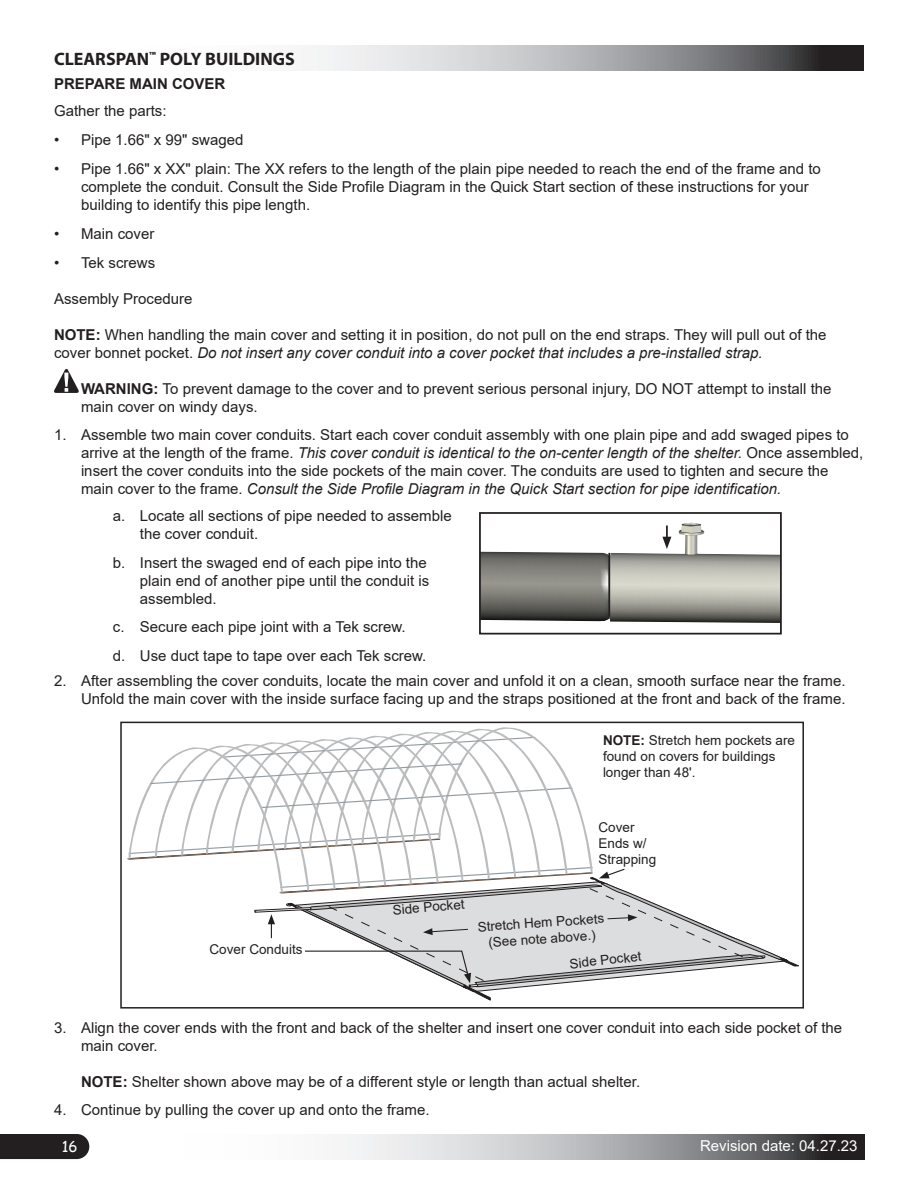
<style>
.page{position:relative;width:918px;height:1188px;background:#fff}
.page>*{position:absolute;margin:0;border:0;box-sizing:border-box;transform-origin:0 0}
.t1{font:700 18px "Myriad Pro";color:#231f20}
.Body_Text{font:15px/18px "Arial";color:#231f20}
.Warnings_Cautions{font:15px/18px "Arial";color:#231f20}
.t2{font:15px "Arial";color:#fff}
.Headline{font:700 15px "Arial";color:#231f20}
.t3{font:15px "Comic Sans MS";color:#fff}
.Callouts{font:13.5px/16.2px "Arial";color:#231f20}
.s1{font-weight:700}
.s2{font-style:italic}
</style>
<div class="page">
<svg style="left:312px;top:45px;width:552px;height:25px;background:#a2a2a4"></svg>
<div style="left:0;top:1134px;width:89px;height:25px;background:#231f20"></div>
<svg style="left:341px;top:1134px;width:524px;height:25px;background:#a1a2a4"></svg>
<svg style="left:54px;top:369px;width:25px;height:24px"></svg>
<img style="left:482px;top:523px;width:297px;height:100px">
<div style="left:479px;top:512px;width:303px;height:123px;border:2px solid #231f20"></div>
<hr style="left:608px;top:553px;width:2px;height:64px;background:#231f20">
<svg style="left:662px;top:526px;width:9px;height:23px"></svg>
<div style="left:120px;top:722px;width:684px;height:287px;border:2px solid #231f20"></div>
<svg style="left:127px;top:727px;width:672px;height:273px"></svg>
<p class="t1" style="left:54px;top:47px;width:242px">CLEARSPAN<sup>™</sup> POLY BUILDINGS</p>
<p class="Headline" style="left:54px;top:74px;width:173px">PREPARE MAIN COVER</p>
<p class="Body_Text" style="left:54px;top:102px;width:114px">Gather the parts:</p>
<p class="Body_Text" style="left:54px;top:131px;width:191px">• Pipe 1.66" x 99" swaged</p>
<p class="Body_Text" style="left:81px;top:160px;width:742px;text-indent:-27px">• Pipe 1.66" x XX" plain: The XX refers to the length of the plain pipe needed to reach the end of the frame and to complete the conduit. Consult the Side Profile Diagram in the Quick Start section of these instructions for your building to identify this pipe length.</p>
<p class="Body_Text" style="left:54px;top:225px;width:102px">• Main cover</p>
<p class="Body_Text" style="left:54px;top:253px;width:103px">• Tek screws</p>
<p class="Body_Text" style="left:54px;top:289px;width:140px">Assembly Procedure</p>
<p class="Body_Text" style="left:54px;top:325px;width:774px"><span class="s1">NOTE:</span> When handling the main cover and setting it in position, do not pull on the end straps. They will pull out of the cover bonnet pocket. <span class="s2">Do not insert any cover conduit into a cover pocket that includes a pre-installed strap.</span></p>
<p class="Warnings_Cautions" style="left:81px;top:379px;width:752px"><span class="s1">WARNING:</span> To prevent damage to the cover and to prevent serious personal injury, DO NOT attempt to install the main cover on windy days.</p>
<p class="Body_Text" style="left:81px;top:426px;width:784px;text-indent:-27px">1. Assemble two main cover conduits. Start each cover conduit assembly with one plain pipe and add swaged pipes to arrive at the length of the frame. <span class="s2">This cover conduit is identical to the on-center length of the shelter.</span> Once assembled, insert the cover conduits into the side pockets of the main cover. The conduits are used to tighten and secure the main cover to the frame. <span class="s2">Consult the Side Profile Diagram in the Quick Start section for pipe identification.</span></p>
<p class="Body_Text" style="left:140px;top:506px;width:313px;text-indent:-27px">a. Locate all sections of pipe needed to assemble the cover conduit.</p>
<p class="Body_Text" style="left:140px;top:553px;width:291px;text-indent:-27px">b. Insert the swaged end of each pipe into the plain end of another pipe until the conduit is assembled.</p>
<p class="Body_Text" style="left:113px;top:618px;width:294px">c. Secure each pipe joint with a Tek screw.</p>
<p class="Body_Text" style="left:113px;top:647px;width:315px">d. Use duct tape to tape over each Tek screw.</p>
<p class="Body_Text" style="left:54px;top:671px;width:793px;text-align:right">2. After assembling the cover conduits, locate the main cover and unfold it on a clean, smooth surface near the frame.<br>Unfold the main cover with the inside surface facing up and the straps positioned at the front and back of the frame.</p>
<p class="Callouts" style="left:603px;top:732px;width:194px"><span class="s1">NOTE:</span> Stretch hem pockets are found on covers for buildings longer than 48'.</p>
<p class="Callouts" style="left:210px;top:941px;width:95px">Cover Conduits</p>
<p class="Callouts" style="left:392px;top:902px;width:74px;rotate:-5deg">Side Pocket</p>
<p class="Callouts" style="left:599px;top:819px;width:59px">Cover<br>Ends w/<br>Strapping</p>
<p class="Callouts" style="left:477px;top:919px;width:128px;text-align:center;rotate:-4deg">Stretch Hem Pockets (See note above.)</p>
<p class="Callouts" style="left:569px;top:956px;width:74px;rotate:-6deg">Side Pocket</p>
<p class="Body_Text" style="left:81px;top:1018px;width:763px;text-indent:-27px">3. Align the cover ends with the front and back of the shelter and insert one cover conduit into each side pocket of the main cover.</p>
<p class="Body_Text" style="left:81px;top:1072px;width:561px"><span class="s1">NOTE:</span> Shelter shown above may be of a different style or length than actual shelter.</p>
<p class="Body_Text" style="left:54px;top:1101px;width:377px">4. Continue by pulling the cover up and onto the frame.</p>
<p class="t3" style="left:62px;top:1135px;width:17px">16</p>
<p class="t2" style="left:700px;top:1135px;width:159px">Revision date: 04.27.23</p>
</div>
